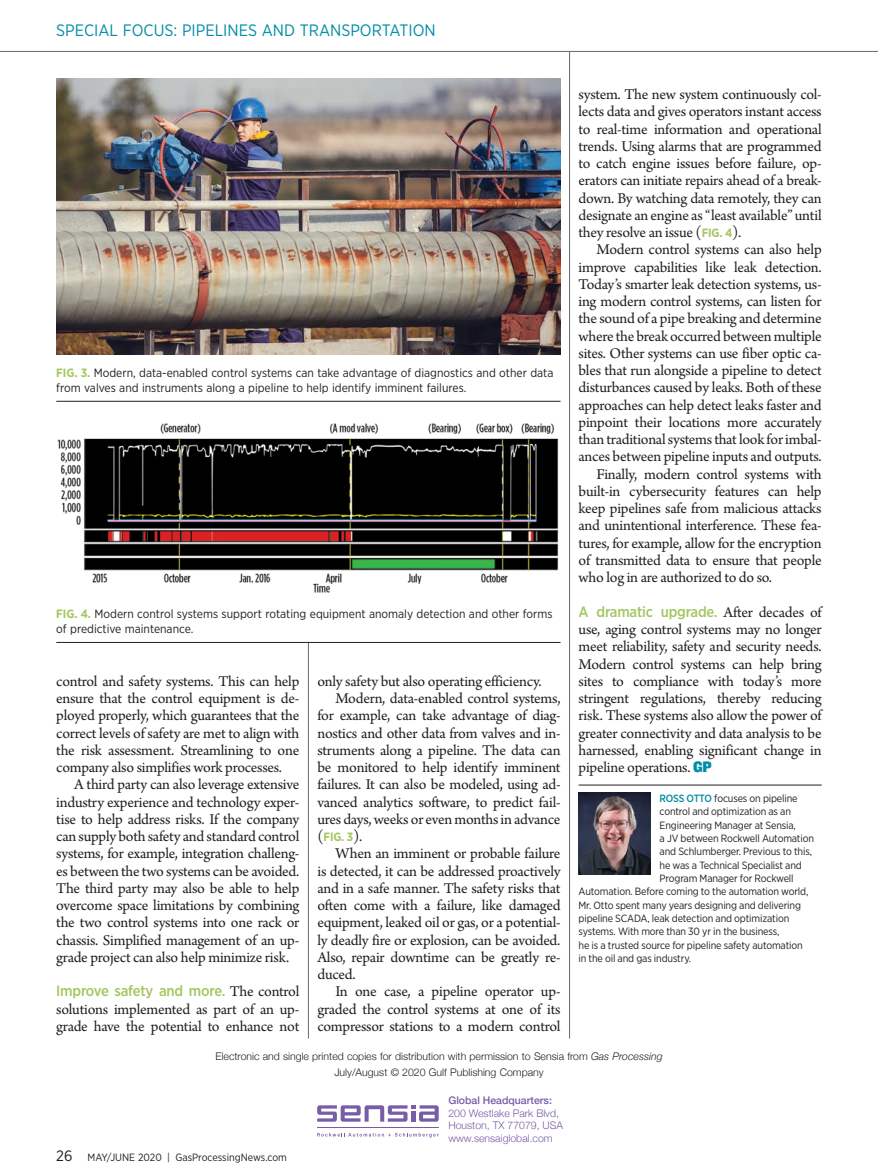
<style>
.page{position:relative;width:878px;height:1175px;background:#fff}
.page>*{position:absolute;margin:0;border:0;box-sizing:border-box;transform-origin:0 0}
.t1{font:16.5px "Gotham Narrow";color:#008ca6}
.t2{font:15.75px/17.2px "Arno Pro";letter-spacing:-.015em;color:#231f20;text-align:justify}
.t3{font:500 15px "Gotham Narrow";letter-spacing:-.015em;color:#a4c661}
.t4{font:12px/15px "Gotham Narrow";color:#231f20}
.t5{font:700 12px "Gotham Narrow";color:#a4c661}
.t6{font:10.5px "Gotham Narrow";letter-spacing:-.015em;color:#231f20}
.t7{font:300 10.5px/16.2px "Helvetica Neue";color:#231f20;text-align:center}
.t8{font:300 10.5px/12.6px "Helvetica Neue";color:#775ca7}
.t9{font:500 10.5px "Helvetica Neue";color:#775ca7}
.s1{font-weight:700;color:#a4c661}
.s2{font-family:"Arno Pro";font-weight:400;font-size:15.75px;color:#231f20}
.s3{font-family:"Gotham Narrow";font-weight:700;font-size:12px;color:#a4c661}
.s4{font-family:"Knockout 71 Full Middlewt";color:#008ca6}
.s5{font-weight:500;color:#008ca6}
.s6{font-style:italic}
.s7{font-size:15px}
</style>
<div class="page">
<hr style="left:0;top:51px;width:878px;height:1px;background:#65696e">
<hr style="left:569px;top:51px;width:1px;height:987px;background:#65696e">
<hr style="left:308px;top:642px;width:1px;height:396px;background:#65696e">
<hr style="left:578px;top:784px;width:243px;height:1px;background:#231f20">
<img style="left:578px;top:793px;width:72px;height:81px">
<img style="left:57px;top:423px;width:502px;height:170px">
<hr style="left:56px;top:642px;width:504px;height:1px;background:#231f20">
<img style="left:56px;top:78px;width:504px;height:276px">
<hr style="left:56px;top:401px;width:504px;height:1px;background:#231f20">
<svg style="left:317px;top:1105px;width:121px;height:16px"></svg>
<hr style="left:411px;top:1111px;width:4px;height:10px;background:#775ca7">
<hr style="left:317px;top:1126px;width:121px;height:1px;background:#775ca7">
<svg style="left:317px;top:1132px;width:121px;height:5px"></svg>
<p class="t1" style="left:56px;top:20px;width:381px">SPECIAL FOCUS: PIPELINES AND TRANSPORTATION</p>
<p class="t4" style="left:56px;top:365px;width:498px"><span class="s1">FIG. 3.</span> Modern, data-enabled control systems can take advantage of diagnostics and other data from valves and instruments along a pipeline to help identify imminent failures.</p>
<p class="t4" style="left:56px;top:606px;width:497px"><span class="s1">FIG. 4.</span> Modern control systems support rotating equipment anomaly detection and other forms of predictive maintenance.</p>
<p class="t2" style="left:56px;top:673px;width:245px">control and safety systems. This can help ensure that the control equipment is de&shy;ployed properly, which guarantees that the correct levels of safety are met to align with the risk assessment. Streamlining to one company also simplifies work processes.</p>
<p class="t2" style="left:56px;top:776px;width:245px;text-indent:18px">A third party can also leverage extensive industry experience and technology exper&shy;tise to help address risks. If the company can supply both safety and standard control systems, for example, integration challeng&shy;es between the two systems can be avoided.<br>The third party may also be able to help overcome space limitations by combining the two control systems into one rack or chassis. Simplified management of an up&shy;grade project can also help minimize risk.</p>
<p class="t3" style="left:56px;top:981px;width:245px">Improve safety and more. <span class="s2">The control</span></p>
<p class="t2" style="left:56px;top:1001px;width:245px">solutions implemented as part of an up&shy;grade have the potential to enhance not</p>
<p class="t2" style="left:317px;top:673px;width:226px">only safety but also operating efficiency.</p>
<p class="t2" style="left:335px;top:690px;width:227px">Modern, data-enabled control systems,</p>
<p class="t2" style="left:317px;top:707px;width:245px">for example, can take advantage of diag-</p>
<p class="t2" style="left:317px;top:725px;width:245px">nostics and other data from valves and in-</p>
<p class="t2" style="left:317px;top:742px;width:245px">struments along a pipeline. The data can</p>
<p class="t2" style="left:317px;top:759px;width:244px">be monitored to help identify imminent</p>
<p class="t2" style="left:317px;top:776px;width:245px">failures. It can also be modeled, using ad-</p>
<p class="t2" style="left:317px;top:794px;width:245px">vanced analytics software, to predict fail-</p>
<p class="t2" style="left:317px;top:811px;width:244px">ures days, weeks or even months in advance</p>
<p class="t5" style="left:317px;top:829px;width:47px"><span class="s2">(</span>FIG. 3<span class="s2">).</span></p>
<p class="t2" style="left:317px;top:845px;width:245px;text-indent:18px">When an imminent or probable failure is detected, it can be addressed proactively and in a safe manner. The safety risks that often come with a failure, like damaged equipment, leaked oil or gas, or a potential&shy;ly deadly fire or explosion, can be avoided.<br>Also, repair downtime can be greatly re&shy;duced.</p>
<p class="t2" style="left:317px;top:983px;width:245px;text-indent:18px">In one case, a pipeline operator up&shy;graded the control systems at one of its compressor stations to a modern control</p>
<p class="t2" style="left:578px;top:86px;width:245px">system. The new system continuously col&shy;lects data and gives operators instant access to real-time information and operational trends. Using alarms that are programmed to catch engine issues before failure, op&shy;erators can initiate repairs ahead of a break&shy;down. By watching data remotely, they can designate an engine as “least available” until they resolve an issue (<span class="s3">FIG. 4</span>).</p>
<p class="t2" style="left:596px;top:242px;width:227px">Modern control systems can also help</p>
<p class="t2" style="left:578px;top:259px;width:245px">improve capabilities like leak detection.</p>
<p class="t2" style="left:578px;top:276px;width:245px">Today’s smarter leak detection systems, us-</p>
<p class="t2" style="left:578px;top:293px;width:245px">ing modern control systems, can listen for</p>
<p class="t2" style="left:578px;top:311px;width:245px">the sound of a pipe breaking and determine</p>
<p class="t2" style="left:578px;top:328px;width:245px">where the break occurred between multiple</p>
<p class="t2" style="left:578px;top:345px;width:245px">sites. Other systems can use fiber optic ca-</p>
<p class="t2" style="left:578px;top:362px;width:244px">bles that run alongside a pipeline to detect</p>
<p class="t2" style="left:578px;top:380px;width:244px">disturbances caused by leaks. Both of these</p>
<p class="t2" style="left:578px;top:397px;width:245px">approaches can help detect leaks faster and</p>
<p class="t2" style="left:578px;top:414px;width:245px">pinpoint their locations more accurately</p>
<p class="t2" style="left:578px;top:431px;width:245px">than traditional systems that look for imbal-</p>
<p class="t2" style="left:578px;top:449px;width:245px">ances between pipeline inputs and outputs.</p>
<p class="t2" style="left:596px;top:466px;width:227px">Finally, modern control systems with</p>
<p class="t2" style="left:578px;top:483px;width:245px">built-in cybersecurity features can help</p>
<p class="t2" style="left:578px;top:500px;width:245px">keep pipelines safe from malicious attacks</p>
<p class="t2" style="left:578px;top:518px;width:245px">and unintentional interference. These fea-</p>
<p class="t2" style="left:578px;top:535px;width:244px">tures, for example, allow for the encryption</p>
<p class="t2" style="left:578px;top:552px;width:245px">of transmitted data to ensure that people</p>
<p class="t2" style="left:578px;top:569px;width:195px">who log in are authorized to do so.</p>
<p class="t3" style="left:578px;top:602px;width:245px">A dramatic upgrade. <span class="s2">After decades of</span></p>
<p class="t2" style="left:578px;top:621px;width:245px">use, aging control systems may no longer meet reliability, safety and security needs.<br>Modern control systems can help bring sites to compliance with today’s more stringent regulations, thereby reducing risk. These systems also allow the power of greater connectivity and data analysis to be harnessed, enabling significant change in pipeline operations. <span class="s4">GP</span></p>
<p class="t6" style="left:659px;top:791px;width:140px"><span class="s5">ROSS OTTO</span> focuses on pipeline</p>
<p class="t6" style="left:659px;top:805px;width:133px">control and optimization as an</p>
<p class="t6" style="left:659px;top:818px;width:138px">Engineering Manager at Sensia,</p>
<p class="t6" style="left:659px;top:831px;width:156px">a JV between Rockwell Automation</p>
<p class="t6" style="left:659px;top:845px;width:154px">and Schlumberger. Previous to this,</p>
<p class="t6" style="left:659px;top:858px;width:144px">he was a Technical Specialist and</p>
<p class="t6" style="left:659px;top:871px;width:135px">Program Manager for Rockwell</p>
<p class="t6" style="left:578px;top:885px;width:231px">Automation. Before coming to the automation world,</p>
<p class="t6" style="left:578px;top:898px;width:224px">Mr. Otto spent many years designing and delivering</p>
<p class="t6" style="left:578px;top:912px;width:212px">pipeline SCADA, leak detection and optimization</p>
<p class="t6" style="left:578px;top:925px;width:202px">systems. With more than 30 yr in the business,</p>
<p class="t6" style="left:578px;top:938px;width:226px">he is a trusted source for pipeline safety automation</p>
<p class="t6" style="left:578px;top:952px;width:114px">in the oil and gas industry.</p>
<p class="t7" style="left:215px;top:1047px;width:448px">Electronic and single printed copies for distribution with permission to Sensia from <span class="s6">Gas Processing<br></span>July/August © 2020 Gulf Publishing Company</p>
<p class="t9" style="left:448px;top:1092px;width:105px">Global Headquarters:</p>
<p class="t8" style="left:448px;top:1106px;width:116px">200 Westlake Park Blvd,<br>Houston, TX 77079, USA www.sensaiglobal.com</p>
<p class="t6" style="left:56px;top:1151px;width:232px"><span class="s7">26</span> MAY/JUNE 2020 | GasProcessingNews.com</p>
</div>
